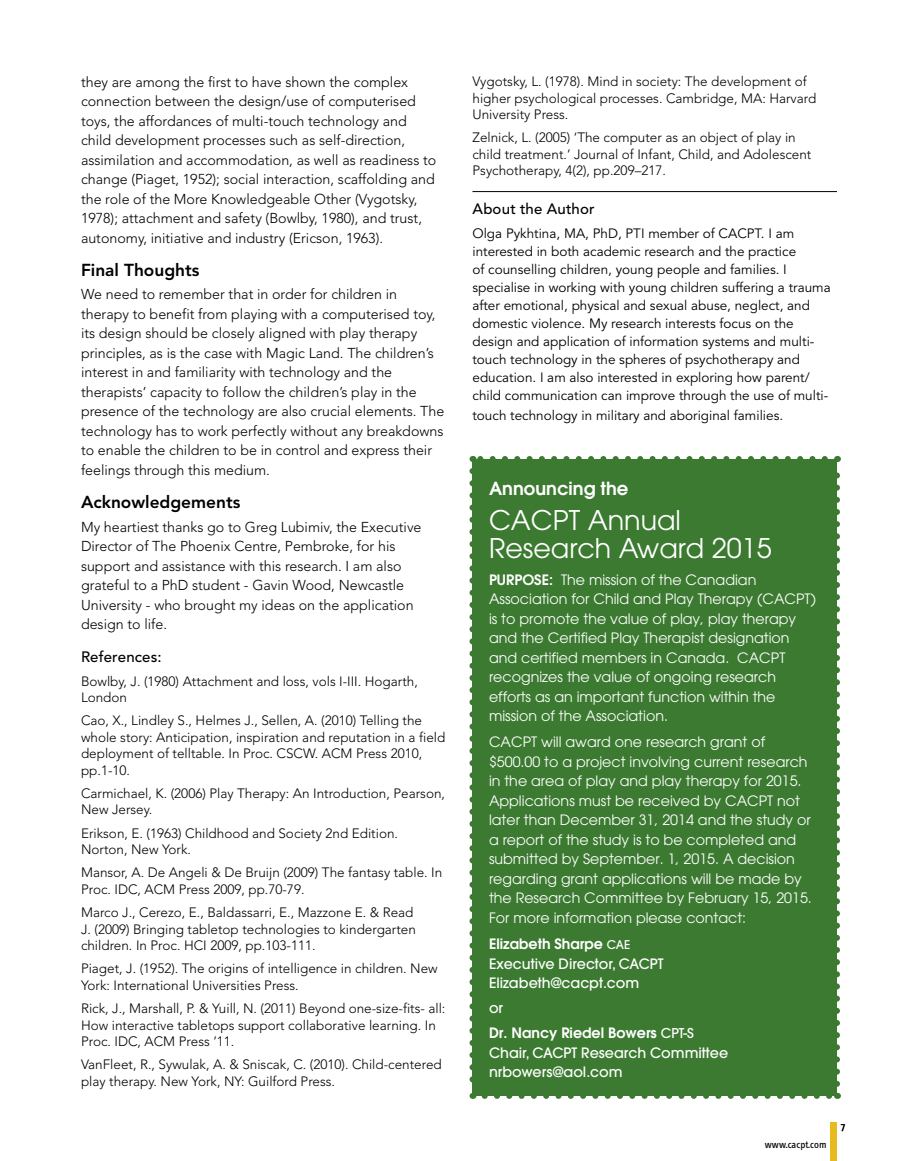
<style>
.page{position:relative;width:918px;height:1161px;background:#fff}
.page>*{position:absolute;margin:0;border:0;box-sizing:border-box;transform-origin:0 0}
.t1{font:27px/28.5px "Avant Garde CE";color:#fff}
.t2{font:600 18px "Avant Garde";color:#fff}
.t3{font:800 17.25px "Avenir";color:#000}
.t4{font:500 15px "Avenir";letter-spacing:.01em;color:#000}
.t5{font:300 14.25px/19.5px "Avenir";color:#000}
.t6{font:14.25px/19.5px "Avant Garde";color:#fff}
.t7{font:500 14.25px/19.5px "Avant Garde";color:#fff}
.t8{font:600 14.25px/24.9px "Avant Garde";color:#fff}
.t9{font:300 13.5px/16.5px "Avenir";color:#000}
.t10{font:13.5px/18px "Avenir";color:#000}
.t11{font:10.5px "Info Text";color:#000}
.s1{font-weight:600}
.s2{font-size:12px}
.s3{font-weight:500}
.s4{font-weight:500;font-size:13.5px}
</style>
<div class="page">
<div style="left:831px;top:1122px;width:6px;height:39px;background:#e7ba20"></div>
<hr style="left:472px;top:191px;width:365px;height:1px;background:#000">
<div style="left:472px;top:459px;width:365px;height:637px;background:#3b7a30"></div>
<svg style="left:485px;top:1096px;width:346px;height:3px"></svg>
<svg style="left:479px;top:456px;width:346px;height:3px"></svg>
<svg style="left:470px;top:471px;width:6px;height:628px"></svg>
<svg style="left:834px;top:456px;width:6px;height:628px"></svg>
<p class="t5" style="left:81px;top:72px;width:357px">they are among the first to have shown the complex connection between the design/use of computerised toys, the affordances of multi-touch technology and child development processes such as self-direction, assimilation and accommodation, as well as readiness to change (Piaget, 1952); social interaction, scaffolding and the role of the More Knowledgeable Other (Vygotsky, 1978); attachment and safety (Bowlby, 1980), and trust, autonomy, initiative and industry (Ericson, 1963).</p>
<p class="t3" style="left:81px;top:259px;width:120px">Final Thoughts</p>
<p class="t5" style="left:81px;top:285px;width:365px">We need to remember that in order for children in therapy to benefit from playing with a computerised toy, its design should be closely aligned with play therapy principles, as is the case with Magic Land. The children’s interest in and familiarity with technology and the therapists’ capacity to follow the children’s play in the presence of the technology are also crucial elements. The technology has to work perfectly without any breakdowns to enable the children to be in control and express their feelings through this medium.</p>
<p class="t3" style="left:81px;top:492px;width:161px">Acknowledgements</p>
<p class="t5" style="left:81px;top:517px;width:342px">My heartiest thanks go to Greg Lubimiv, the Executive Director of The Phoenix Centre, Pembroke, for his support and assistance with this research. I am also grateful to a PhD student - Gavin Wood, Newcastle University - who brought my ideas on the application design to life.</p>
<p class="t4" style="left:81px;top:648px;width:82px">References:</p>
<p class="t9" style="left:81px;top:673px;width:338px">Bowlby, J. (1980) Attachment and loss, vols I-III. Hogarth,<br>London</p>
<p class="t9" style="left:81px;top:712px;width:366px">Cao, X., Lindley S., Helmes J., Sellen, A. (2010) Telling the whole story: Anticipation, inspiration and reputation in a field deployment of telltable. In Proc. CSCW. ACM Press 2010, pp.1-10.</p>
<p class="t9" style="left:81px;top:785px;width:366px">Carmichael, K. (2006) Play Therapy: An Introduction, Pearson,<br>New Jersey.</p>
<p class="t9" style="left:81px;top:825px;width:319px">Erikson, E. (1963) Childhood and Society 2nd Edition.<br>Norton, New York.</p>
<p class="t9" style="left:81px;top:865px;width:363px">Mansor, A. De Angeli &amp; De Bruijn (2009) The fantasy table. In<br>Proc. IDC, ACM Press 2009, pp.70-79.</p>
<p class="t9" style="left:81px;top:904px;width:336px">Marco J., Cerezo, E., Baldassarri, E., Mazzone E. &amp; Read<br>J. (2009) Bringing tabletop technologies to kindergarten children. In Proc. HCI 2009, pp.103-111.</p>
<p class="t9" style="left:81px;top:961px;width:358px">Piaget, J. (1952). The origins of intelligence in children. New<br>York: International Universities Press.</p>
<p class="t9" style="left:81px;top:1000px;width:366px">Rick, J., Marshall, P. &amp; Yuill, N. (2011) Beyond one-size-fits- all:<br>How interactive tabletops support collaborative learning. In<br>Proc. IDC, ACM Press ’11.</p>
<p class="t9" style="left:81px;top:1057px;width:362px">VanFleet, R., Sywulak, A. &amp; Sniscak, C. (2010). Child-centered play therapy. New York, NY: Guilford Press.</p>
<p class="t9" style="left:472px;top:73px;width:345px">Vygotsky, L. (1978). Mind in society: The development of higher psychological processes. Cambridge, MA: Harvard<br>University Press.</p>
<p class="t9" style="left:472px;top:129px;width:340px">Zelnick, L. (2005) ‘The computer as an object of play in child treatment.’ Journal of Infant, Child, and Adolescent<br>Psychotherapy, 4(2), pp.209–217.</p>
<p class="t4" style="left:472px;top:200px;width:124px">About the Author</p>
<p class="t10" style="left:472px;top:225px;width:360px">Olga Pykhtina, MA, PhD, PTI member of CACPT. I am interested in both academic research and the practice<br>of counselling children, young people and families. I specialise in working with young children suffering a trauma after emotional, physical and sexual abuse, neglect, and domestic violence. My research interests focus on the design and application of information systems and multi&shy;touch technology in the spheres of psychotherapy and education. I am also interested in exploring how parent/ child communication can improve through the use of multi-</p>
<p class="t10" style="left:472px;top:406px;width:312px">touch technology in military and aboriginal families.</p>
<h2 class="t2" style="left:489px;top:476px;width:141px">Announcing the</h2>
<h1 class="t1" style="left:489px;top:506px;width:284px">CACPT Annual<br>Research Award 2015</h1>
<p class="t6" style="left:489px;top:570px;width:328px"><span class="s1">Purpose:</span> The mission of the Canadian Association for Child and Play Therapy (CACPT) is to promote the value of play, play therapy and the Certified Play Therapist designation and certified members in Canada. CACPT recognizes the value of ongoing research efforts as an important function within the mission of the Association.</p>
<p class="t6" style="left:489px;top:732px;width:324px">CACPT will award one research grant of $500.00 to a project involving current research in the area of play and play therapy for 2015.<br>Applications must be received by CACPT not later than December 31, 2014 and the study or a report of the study is to be completed and submitted by September. 1, 2015. A decision regarding grant applications will be made by the Research Committee by February 15, 2015.<br>For more information please contact:</p>
<p class="t7" style="left:489px;top:934px;width:176px"><span class="s1">Elizabeth Sharpe</span> <span class="s2">CAE<br></span>Executive Director, CACPT<br>Elizabeth@cacpt.com</p>
<p class="t8" style="left:489px;top:995px;width:206px"><span class="s3">or<br></span>Dr. Nancy Riedel Bowers <span class="s4">CPT-S</span></p>
<p class="t7" style="left:489px;top:1043px;width:241px">Chair, CACPT Research Committee nrbowers@aol.com</p>
<p class="t11" style="left:765px;top:1138px;width:63px">www.cacpt.com</p>
<p class="t11" style="left:841px;top:1121px;width:6px">7</p>
</div>
